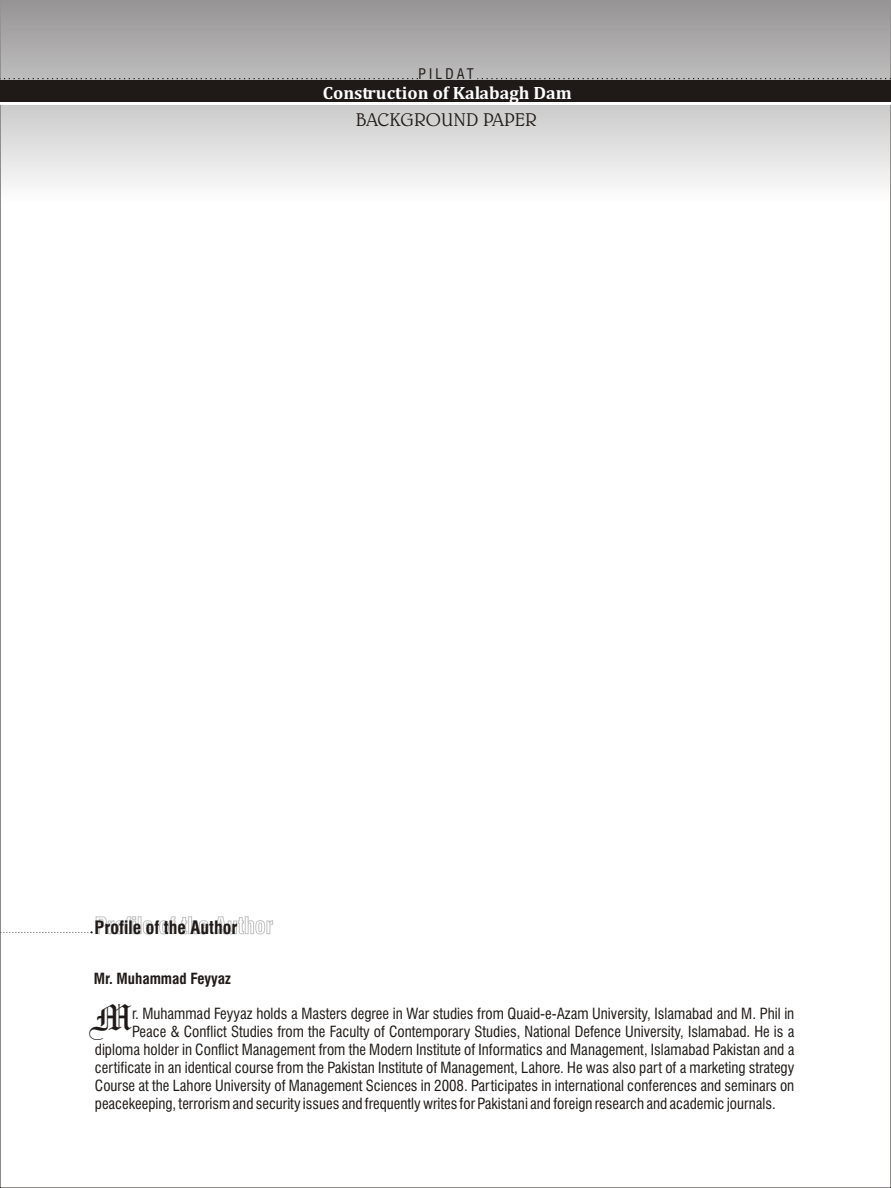
<style>
.page{position:relative;width:891px;height:1188px;background:#fff}
.page>*{position:absolute;margin:0;border:0;box-sizing:border-box;transform-origin:0 0}
.t1{font:37.2px "Wedding Text BT";color:#1f1a17}
.t2{font:18.75px "Belwe Lt BT";color:#1f1a17}
.t3{font:700 18px "Cambria";color:#fff}
.t4{font:700 18px "Swis 721 Cn BT";color:#1f1a17}
.t5{font:15px "Swis 721 Cn BT";color:#1f1a17}
.t6{font:700 15px "Swis 721 Cn BT";color:#1f1a17}
.t7{font:14.25px "Swis 721 Cn BT";letter-spacing:.22em;color:#1f1a17}
</style>
<div class="page">
<svg style="left:1px;top:931px;width:92px;height:2px"></svg>
<svg style="left:0;top:0;width:891px;height:201px"></svg>
<div style="left:0;top:86px;width:891px;height:19px;background:#fff"></div>
<div style="left:0;top:80px;width:891px;height:22px;background:#1f1a17"></div>
<svg style="left:477px;top:78px;width:414px;height:1px"></svg>
<svg style="left:0;top:78px;width:418px;height:1px"></svg>
<p class="t7" style="left:418px;top:69px;width:57px">PILDAT</p>
<p class="t3" style="left:323px;top:85px;width:250px">Construction of Kalabagh Dam</p>
<p class="t2" style="left:356px;top:112px;width:183px">BACKGROUND PAPER</p>
<p class="t4" style="left:95px;top:920px;width:144px">Profile of the Author</p>
<p class="t6" style="left:94px;top:973px;width:138px">Mr. Muhammad Feyyaz</p>
<h1 class="t1" style="left:95px;top:1002px;width:39px">M</h1>
<p class="t5" style="left:132px;top:1007px;width:664px">r. Muhammad Feyyaz holds a Masters degree in War studies from Quaid-e-Azam University, Islamabad and M. Phil in</p>
<p class="t5" style="left:132px;top:1025px;width:664px">Peace &amp; Conflict Studies from the Faculty of Contemporary Studies, National Defence University, Islamabad. He is a</p>
<p class="t5" style="left:95px;top:1043px;width:701px">diploma holder in Conflict Management from the Modern Institute of Informatics and Management, Islamabad Pakistan and a</p>
<p class="t5" style="left:95px;top:1061px;width:701px">certificate in an identical course from the Pakistan Institute of Management, Lahore. He was also part of a marketing strategy</p>
<p class="t5" style="left:95px;top:1079px;width:701px">Course at the Lahore University of Management Sciences in 2008. Participates in international conferences and seminars on</p>
<p class="t5" style="left:95px;top:1097px;width:683px">peacekeeping, terrorism and security issues and frequently writes for Pakistani and foreign research and academic journals.</p>
</div>
